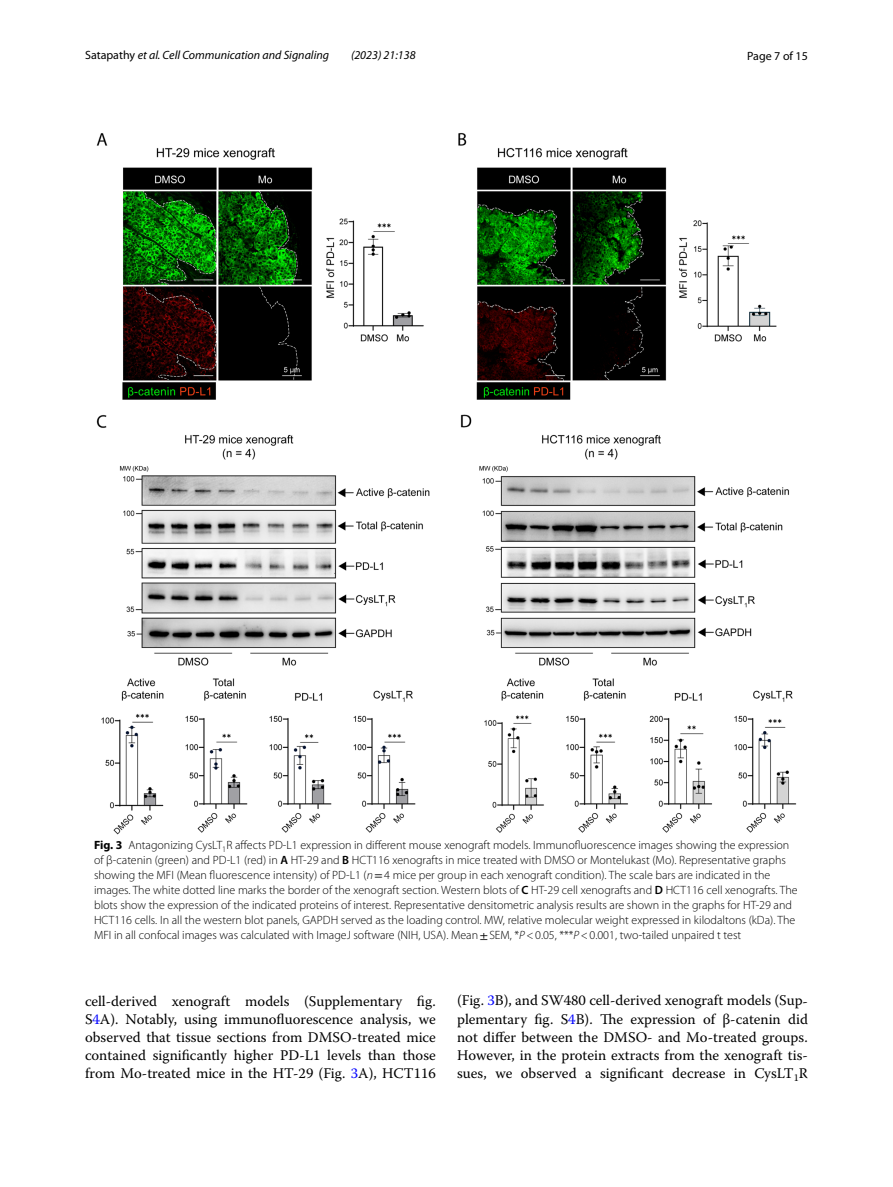
<style>
.page{position:relative;width:893px;height:1187px;background:#fff}
.page>*{position:absolute;margin:0;border:0;box-sizing:border-box;transform-origin:0 0}
.t1{font:14.7px/18px "Warnock Pro";color:#000;text-align:justify}
.t2{font:300 12px/15px "Myriad Pro";color:#000}
.t3{font:italic 12px "Myriad Pro";color:#000}
.t4{font:12px "Myriad Pro";color:#000}
.s1{font-style:normal}
.s2{font-weight:700}
.s3{font-weight:600}
.s4{font-style:italic}
.s5{font-family:"STIX";font-weight:400}
.s6{color:#00f}
</style>
<div class="page">
<img style="left:96px;top:133px;width:701px;height:701px">
<p class="t3" style="left:85px;top:48px;width:246px"><span class="s1">Satapathy</span> et al. Cell Communication and Signaling</p>
<p class="t3" style="left:351px;top:48px;width:66px">(2023) 21:138</p>
<p class="t4" style="left:747px;top:48px;width:62px">Page 7 of 15</p>
<p class="t2" style="left:94px;top:838px;width:705px"><span class="s2">Fig. 3</span> Antagonizing CysLT<sub>1</sub>R affects PD-L1 expression in different mouse xenograft models. Immunofluorescence images showing the expression of β-catenin (green) and PD-L1 (red) in <span class="s3">A</span> HT-29 and <span class="s3">B</span> HCT116 xenografts in mice treated with DMSO or Montelukast (Mo). Representative graphs showing the MFI (Mean fluorescence intensity) of PD-L1 (<span class="s4">n</span><span class="s5">=</span>4 mice per group in each xenograft condition). The scale bars are indicated in the images. The white dotted line marks the border of the xenograft section. Western blots of <span class="s3">C</span> HT-29 cell xenografts and <span class="s3">D</span> HCT116 cell xenografts. The blots show the expression of the indicated proteins of interest. Representative densitometric analysis results are shown in the graphs for HT-29 and HCT116 cells. In all the western blot panels, GAPDH served as the loading control. MW, relative molecular weight expressed in kilodaltons (kDa). The MFI in all confocal images was calculated with ImageJ software (NIH, USA). Mean<span class="s5">±</span>SEM, *<span class="s4">P</span>&lt;0.05, ***<span class="s4">P</span>&lt;0.001, two-tailed unpaired t test</p>
<p class="t1" style="left:85px;top:991px;width:352px">cell-derived xenograft models (Supplementary fig.<br>S<span class="s6">4</span>A). Notably, using immunofluorescence analysis, we observed that tissue sections from DMSO-treated mice contained significantly higher PD-L1 levels than those from Mo-treated mice in the HT-29 (Fig. <span class="s6">3</span>A), HCT116</p>
<p class="t1" style="left:457px;top:991px;width:352px">(Fig. <span class="s6">3</span>B), and SW480 cell-derived xenograft models (Sup&shy;plementary fig. S<span class="s6">4</span>B). The expression of β-catenin did not differ between the DMSO- and Mo-treated groups.<br>However, in the protein extracts from the xenograft tis&shy;sues, we observed a significant decrease in CysLT<sub>1</sub>R</p>
</div>
